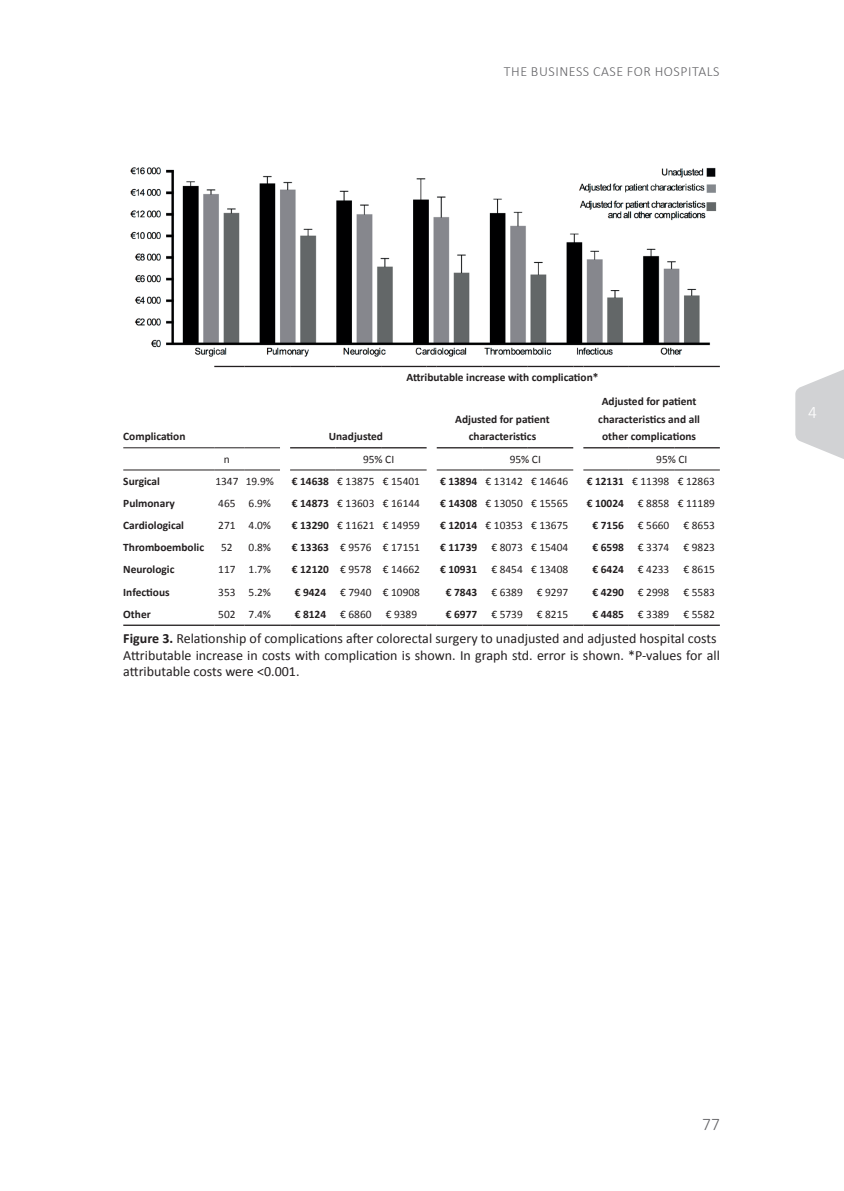
<style>
.page{position:relative;width:844px;height:1191px;background:#fff}
.page>*{position:absolute;margin:0;border:0;box-sizing:border-box;transform-origin:0 0}
.t1{font:300 17.5px "Calibri";color:#636366}
.t2{font:300 17.5px "Calibri";color:#fff}
.t3{font:14px/16.8px "Calibri";color:#231f20}
.t4{font:300 14px "Calibri";letter-spacing:.04em;color:#636366}
.t5{font:11.38px "Calibri";color:#231f20}
.t6{font:700 11.38px/17.5px "Calibri";color:#231f20;text-align:center}
.s1{font-weight:700}
</style>
<div class="page">
<svg style="left:795px;top:370px;width:48px;height:89px"></svg>
<img style="left:130px;top:167px;width:587px;height:190px">
<hr style="left:123px;top:447px;width:91px;height:1px;background:#231f20">
<hr style="left:214px;top:447px;width:30px;height:1px;background:#231f20">
<hr style="left:244px;top:447px;width:36px;height:1px;background:#231f20">
<hr style="left:123px;top:469px;width:91px;height:1px;background:#231f20">
<hr style="left:214px;top:469px;width:30px;height:1px;background:#231f20">
<hr style="left:244px;top:469px;width:36px;height:1px;background:#231f20">
<hr style="left:290px;top:469px;width:45px;height:1px;background:#231f20">
<hr style="left:335px;top:469px;width:46px;height:1px;background:#231f20">
<hr style="left:381px;top:469px;width:45px;height:1px;background:#231f20">
<hr style="left:436px;top:469px;width:46px;height:1px;background:#231f20">
<hr style="left:482px;top:469px;width:45px;height:1px;background:#231f20">
<hr style="left:527px;top:469px;width:46px;height:1px;background:#231f20">
<hr style="left:583px;top:469px;width:45px;height:1px;background:#231f20">
<hr style="left:628px;top:469px;width:46px;height:1px;background:#231f20">
<hr style="left:674px;top:469px;width:45px;height:1px;background:#231f20">
<hr style="left:214px;top:366px;width:30px;height:1px;background:#231f20">
<hr style="left:244px;top:366px;width:36px;height:1px;background:#231f20">
<hr style="left:290px;top:366px;width:45px;height:1px;background:#231f20">
<hr style="left:335px;top:366px;width:46px;height:1px;background:#231f20">
<hr style="left:381px;top:366px;width:45px;height:1px;background:#231f20">
<hr style="left:436px;top:366px;width:46px;height:1px;background:#231f20">
<hr style="left:482px;top:366px;width:45px;height:1px;background:#231f20">
<hr style="left:527px;top:366px;width:46px;height:1px;background:#231f20">
<hr style="left:583px;top:366px;width:45px;height:1px;background:#231f20">
<hr style="left:628px;top:366px;width:46px;height:1px;background:#231f20">
<hr style="left:674px;top:366px;width:45px;height:1px;background:#231f20">
<hr style="left:123px;top:624px;width:91px;height:2px;background:#231f20">
<hr style="left:214px;top:624px;width:30px;height:2px;background:#231f20">
<hr style="left:244px;top:624px;width:36px;height:2px;background:#231f20">
<svg style="left:280px;top:624px;width:10px;height:2px"></svg>
<hr style="left:290px;top:624px;width:45px;height:2px;background:#231f20">
<hr style="left:335px;top:624px;width:46px;height:2px;background:#231f20">
<hr style="left:381px;top:624px;width:45px;height:2px;background:#231f20">
<svg style="left:426px;top:624px;width:10px;height:2px"></svg>
<hr style="left:436px;top:624px;width:46px;height:2px;background:#231f20">
<hr style="left:482px;top:624px;width:45px;height:2px;background:#231f20">
<hr style="left:527px;top:624px;width:46px;height:2px;background:#231f20">
<svg style="left:573px;top:624px;width:10px;height:2px"></svg>
<hr style="left:583px;top:624px;width:45px;height:2px;background:#231f20">
<hr style="left:628px;top:624px;width:46px;height:2px;background:#231f20">
<hr style="left:674px;top:624px;width:45px;height:2px;background:#231f20">
<hr style="left:290px;top:447px;width:45px;height:1px;background:#231f20">
<hr style="left:335px;top:447px;width:46px;height:1px;background:#231f20">
<hr style="left:381px;top:447px;width:45px;height:1px;background:#231f20">
<hr style="left:436px;top:447px;width:46px;height:1px;background:#231f20">
<hr style="left:482px;top:447px;width:45px;height:1px;background:#231f20">
<hr style="left:527px;top:447px;width:46px;height:1px;background:#231f20">
<hr style="left:583px;top:447px;width:45px;height:1px;background:#231f20">
<hr style="left:628px;top:447px;width:46px;height:1px;background:#231f20">
<hr style="left:674px;top:447px;width:45px;height:1px;background:#231f20">
<p class="t4" style="left:503px;top:63px;width:217px">THE BUSI NESS CASE FOR HOSPITALS</p>
<p class="t6" style="left:123px;top:428px;width:64px">Complication</p>
<p class="t6" style="left:328px;top:428px;width:56px">Unadjusted</p>
<p class="t6" style="left:406px;top:369px;width:193px">Attributable increase with complication*</p>
<p class="t6" style="left:455px;top:410px;width:96px">Adjusted for patient characteristics</p>
<p class="t6" style="left:598px;top:393px;width:103px">Adjusted for patient characteristics and all other complications</p>
<p class="t5" style="left:224px;top:451px;width:7px">n</p>
<p class="t5" style="left:363px;top:451px;width:33px">95% CI</p>
<p class="t5" style="left:509px;top:451px;width:33px">95% CI</p>
<p class="t5" style="left:656px;top:451px;width:33px">95% CI</p>
<p class="t6" style="left:123px;top:472px;width:38px">Surgical</p>
<p class="t5" style="left:215px;top:474px;width:60px">1347 19.9%</p>
<p class="t5" style="left:292px;top:474px;width:130px"><span class="s1">€ 14638</span> € 13875 € 15401</p>
<p class="t5" style="left:440px;top:474px;width:130px"><span class="s1">€ 13894</span> € 13142 € 14646</p>
<p class="t5" style="left:586px;top:474px;width:130px"><span class="s1">€ 12131</span> € 11398 € 12863</p>
<p class="t6" style="left:123px;top:494px;width:53px">Pulmonary</p>
<p class="t5" style="left:218px;top:496px;width:54px">465 6.9%</p>
<p class="t5" style="left:292px;top:496px;width:130px"><span class="s1">€ 14873</span> € 13603 € 16144</p>
<p class="t5" style="left:440px;top:496px;width:130px"><span class="s1">€ 14308</span> € 13050 € 15565</p>
<p class="t5" style="left:586px;top:496px;width:130px"><span class="s1">€ 10024</span> € 8858 € 11189</p>
<p class="t6" style="left:123px;top:516px;width:62px">Cardiological</p>
<p class="t5" style="left:218px;top:518px;width:54px">271 4.0%</p>
<p class="t5" style="left:292px;top:518px;width:130px"><span class="s1">€ 13290</span> € 11621 € 14959</p>
<p class="t5" style="left:440px;top:518px;width:130px"><span class="s1">€ 12014</span> € 10353 € 13675</p>
<p class="t5" style="left:592px;top:518px;width:124px"><span class="s1">€ 7156</span> € 5660 € 8653</p>
<p class="t6" style="left:123px;top:538px;width:82px">Thromboembolic</p>
<p class="t5" style="left:221px;top:540px;width:13px">52</p>
<p class="t5" style="left:248px;top:540px;width:24px">0.8%</p>
<p class="t5" style="left:292px;top:540px;width:130px"><span class="s1">€ 13363</span> € 9576 € 17151</p>
<p class="t5" style="left:440px;top:540px;width:130px"><span class="s1">€ 11739</span> € 8073 € 15404</p>
<p class="t5" style="left:592px;top:540px;width:124px"><span class="s1">€ 6598</span> € 3374 € 9823</p>
<p class="t6" style="left:123px;top:561px;width:53px">Neurologic</p>
<p class="t5" style="left:218px;top:562px;width:54px">117 1.7%</p>
<p class="t5" style="left:292px;top:562px;width:130px"><span class="s1">€ 12120</span> € 9578 € 14662</p>
<p class="t5" style="left:440px;top:562px;width:130px"><span class="s1">€ 10931</span> € 8454 € 13408</p>
<p class="t5" style="left:592px;top:562px;width:124px"><span class="s1">€ 6424</span> € 4233 € 8615</p>
<p class="t6" style="left:123px;top:583px;width:48px">Infectious</p>
<p class="t5" style="left:218px;top:584px;width:54px">353 5.2%</p>
<p class="t5" style="left:294px;top:584px;width:127px"><span class="s1">€ 9424</span> € 7940 € 10908</p>
<p class="t5" style="left:445px;top:584px;width:124px"><span class="s1">€ 7843</span> € 6389 € 9297</p>
<p class="t5" style="left:592px;top:584px;width:124px"><span class="s1">€ 4290</span> € 2998 € 5583</p>
<p class="t6" style="left:123px;top:605px;width:29px">Other</p>
<p class="t5" style="left:218px;top:607px;width:54px">502 7.4%</p>
<p class="t5" style="left:294px;top:607px;width:124px"><span class="s1">€ 8124</span> € 6860 € 9389</p>
<p class="t5" style="left:445px;top:607px;width:124px"><span class="s1">€ 6977</span> € 5739 € 8215</p>
<p class="t5" style="left:592px;top:607px;width:124px"><span class="s1">€ 4485</span> € 3389 € 5582</p>
<p class="t3" style="left:123px;top:629px;width:598px"><span class="s1">Figure 3.</span> Relationship of complications after colorectal surgery to unadjusted and adjusted hospital costs<br>Attributable increase in costs with complication is shown. In graph std. error is shown. *P-values for all attributable costs were &lt;0.001.</p>
<h1 class="t2" style="left:808px;top:401px;width:10px">4</h1>
<h1 class="t1" style="left:702px;top:1113px;width:19px">77</h1>
</div>
